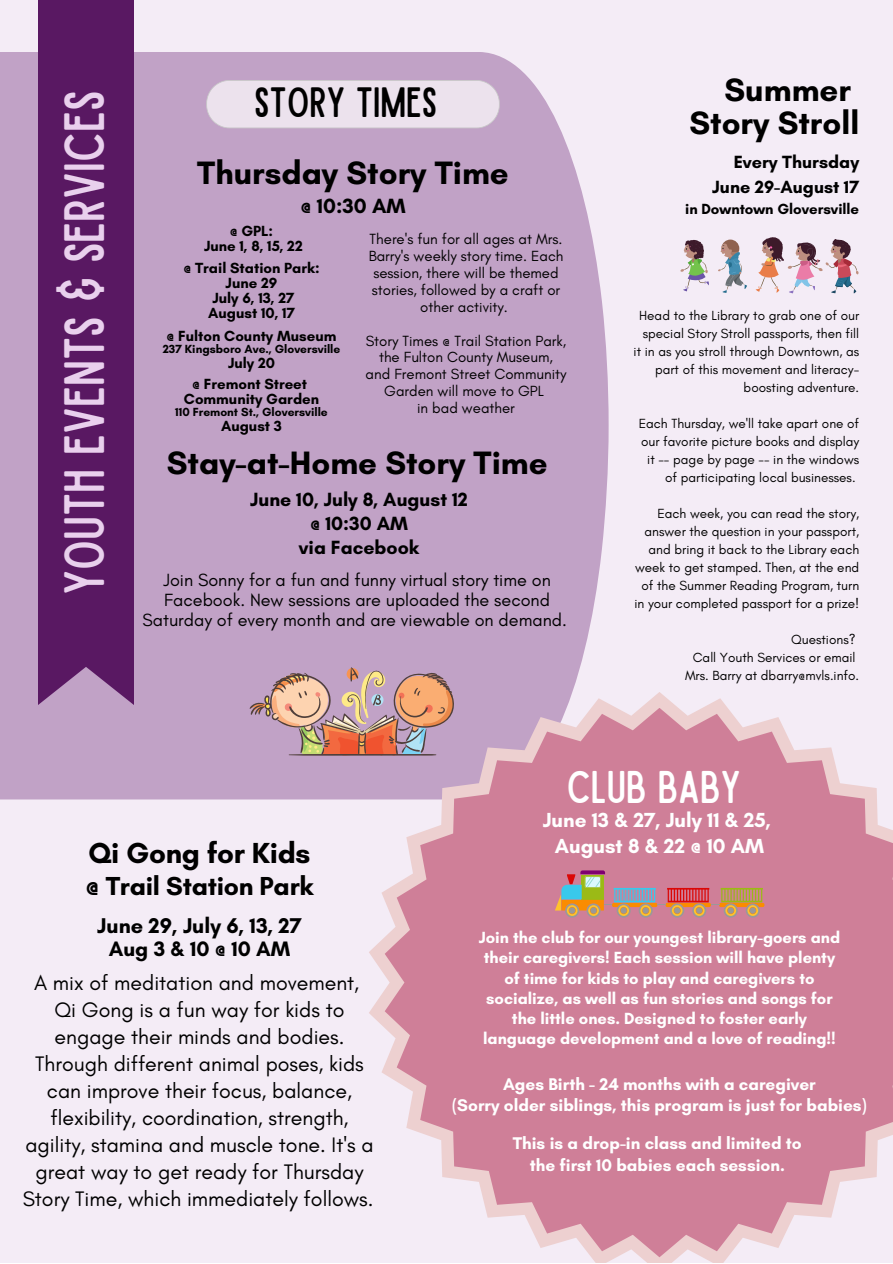
<style>
.page{position:relative;width:893px;height:1264px;background:#fff}
.page>*{position:absolute;margin:0;border:0;box-sizing:border-box;transform-origin:0 0}
.t1{font:45.6px "Sailors Condensed";color:#e9d0ed}
.t2{font:36.75px "Sailors Condensed";color:#fff}
.t3{font:34.05px "Sailors Condensed";color:#000}
.t4{font:700 33px "Glacial Indifference";color:#000}
.t5{font:700 29.55px "Glacial Indifference";letter-spacing:-.01em;color:#000}
.t6{font:700 26.55px "Glacial Indifference";letter-spacing:-.01em;color:#000}
.t7{font:700 21.75px "Glacial Indifference";color:#000}
.t8{font:21.3px/27px "Glacial Indifference";color:#000;text-align:center}
.t9{font:700 21.3px "Glacial Indifference";color:#000}
.t10{font:700 21px "Glacial Indifference";color:#000}
.t11{font:700 20.7px "Glacial Indifference";color:#fff}
.t12{font:700 19.5px "Glacial Indifference";color:#000}
.t13{font:18px/20.2px "Glacial Indifference";color:#000;text-align:center}
.t14{font:700 18px "Glacial Indifference";color:#000}
.t15{font:700 17.25px "Glacial Indifference";color:#fff}
.t16{font:700 16.5px/20.2px "Glacial Indifference";color:#fff;text-align:center}
.t17{font:15px/16.8px "Glacial Indifference";color:#000;text-align:center}
.t18{font:700 15px "Glacial Indifference";color:#000}
.t19{font:13.5px/18px "Glacial Indifference";color:#000;text-align:right}
.t20{font:700 12px "Glacial Indifference";color:#000}
</style>
<div class="page">
<div style="left:0;top:0;width:892px;height:1262px;background:#f4ecf6"></div>
<div style="left:0;top:52px;width:608px;height:747px;background:#c1a2c6"></div>
<svg style="left:369px;top:692px;width:359px;height:570px"></svg>
<div style="left:38px;top:0;width:96px;height:705px;background:#591862"></div>
<svg style="left:384px;top:707px;width:508px;height:550px;fill:#cf7f98"></svg>
<svg style="left:206px;top:80px;width:293px;height:48px"></svg>
<svg style="left:638px;top:903px;width:14px;height:14px"></svg>
<svg style="left:616px;top:903px;width:14px;height:14px"></svg>
<svg style="left:670px;top:903px;width:14px;height:14px"></svg>
<svg style="left:692px;top:903px;width:14px;height:14px"></svg>
<svg style="left:723px;top:903px;width:14px;height:14px"></svg>
<svg style="left:745px;top:903px;width:14px;height:14px"></svg>
<svg style="left:586px;top:903px;width:14px;height:14px"></svg>
<svg style="left:565px;top:903px;width:14px;height:14px"></svg>
<svg style="left:555px;top:870px;width:209px;height:43px"></svg>
<svg style="left:249px;top:667px;width:207px;height:89px"></svg>
<svg style="left:680px;top:240px;width:29px;height:51px"></svg>
<svg style="left:755px;top:237px;width:103px;height:56px"></svg>
<svg style="left:718px;top:239px;width:29px;height:54px"></svg>
<p class="t1" style="left:64px;top:595px;width:506px;rotate:-90deg">Youth EVENTS &amp; services</p>
<p class="t3" style="left:254px;top:87px;width:185px">STORY TIMES</p>
<p class="t4" style="left:197px;top:153px;width:313px">Thursday Story Time</p>
<p class="t10" style="left:300px;top:192px;width:107px">@ 10:30 AM</p>
<p class="t18" style="left:230px;top:221px;width:45px">@ GPL:</p>
<p class="t18" style="left:204px;top:236px;width:100px">June 1, 8, 15, 22</p>
<p class="t18" style="left:183px;top:259px;width:138px">@ Trail Station Park:</p>
<p class="t18" style="left:226px;top:274px;width:53px">June 29</p>
<p class="t18" style="left:212px;top:289px;width:83px">July 6, 13, 27</p>
<p class="t18" style="left:208px;top:304px;width:88px">August 10, 17</p>
<p class="t18" style="left:166px;top:326px;width:171px">@ Fulton County Museum</p>
<p class="t20" style="left:163px;top:342px;width:179px">237 Kingsboro Ave., Gloversville</p>
<p class="t18" style="left:228px;top:353px;width:48px">July 20</p>
<p class="t18" style="left:192px;top:374px;width:116px">@ Fremont Street</p>
<p class="t18" style="left:184px;top:389px;width:137px">Community Garden</p>
<p class="t20" style="left:175px;top:405px;width:154px">110 Fremont St., Gloversville</p>
<p class="t18" style="left:221px;top:416px;width:62px">August 3</p>
<p class="t17" style="left:368px;top:231px;width:196px">There's fun for all ages at Mrs.<br>Barry's weekly story time. Each session, there will be themed stories, followed by a craft or other activity.</p>
<p class="t17" style="left:365px;top:332px;width:202px">Story Times @ Trail Station Park, the Fulton County Museum, and Fremont Street Community<br>Garden will move to GPL</p>
<p class="t17" style="left:417px;top:399px;width:99px">in bad weather</p>
<p class="t4" style="left:167px;top:442px;width:382px">Stay-at-Home Story Time</p>
<p class="t12" style="left:250px;top:488px;width:219px">June 10, July 8, August 12</p>
<p class="t12" style="left:310px;top:511px;width:99px">@ 10:30 AM</p>
<p class="t12" style="left:299px;top:535px;width:122px">via Facebook</p>
<p class="t13" style="left:143px;top:569px;width:426px">Join Sonny for a fun and funny virtual story time on<br>Facebook. New sessions are uploaded the second<br>Saturday of every month and are viewable on demand.</p>
<p class="t4" style="left:724px;top:70px;width:128px">Summer</p>
<p class="t4" style="left:689px;top:103px;width:171px">Story Stroll</p>
<p class="t14" style="left:733px;top:151px;width:127px">Every Thursday</p>
<p class="t14" style="left:712px;top:176px;width:148px">June 29-August 17</p>
<p class="t18" style="left:685px;top:200px;width:175px">in Downtown Gloversville</p>
<p class="t19" style="left:633px;top:306px;width:227px">Head to the Library to grab one of our special Story Stroll passports, then fill it in as you stroll through Downtown, as part of this movement and literacy&shy;boosting adventure.</p>
<p class="t19" style="left:638px;top:414px;width:222px">Each Thursday, we'll take apart one of our favorite picture books and display it -- page by page -- in the windows of participating local businesses.</p>
<p class="t19" style="left:634px;top:504px;width:226px">Each week, you can read the story, answer the question in your passport, and bring it back to the Library each week to get stamped. Then, at the end of the Summer Reading Program, turn in your completed passport for a prize!</p>
<p class="t19" style="left:791px;top:630px;width:66px">Questions?</p>
<p class="t19" style="left:692px;top:648px;width:164px">Call Youth Services or email</p>
<p class="t19" style="left:685px;top:666px;width:176px">Mrs. Barry at dbarry@mvls.info.</p>
<p class="t2" style="left:566px;top:771px;width:176px">CLUB BABY</p>
<p class="t5" style="left:88px;top:834px;width:223px">Qi Gong for Kids</p>
<p class="t6" style="left:85px;top:870px;width:229px">@ Trail Station Park</p>
<p class="t7" style="left:97px;top:912px;width:206px">June 29, July 6, 13, 27</p>
<p class="t9" style="left:109px;top:935px;width:183px">Aug3&amp;10@10AM</p>
<p class="t8" style="left:34px;top:968px;width:327px">A mix of meditation and movement,</p>
<p class="t8" style="left:23px;top:995px;width:352px">Qi Gong is a fun way for kids to engage their minds and bodies.<br>Through different animal poses, kids can improve their focus, balance, flexibility, coordination, strength, agility, stamina and muscle tone. It's a great way to get ready for Thursday Story Time, which immediately follows.</p>
<p class="t11" style="left:542px;top:807px;width:230px">June 13 &amp; 27, July 11 &amp; 25,</p>
<p class="t11" style="left:555px;top:833px;width:211px">August 8 &amp; 22 @ 10 AM</p>
<p class="t16" style="left:478px;top:927px;width:363px">Join the club for our youngest library-goers and their caregivers! Each session will have plenty of time for kids to play and caregivers to socialize, as well as fun stories and songs for the little ones. Designed to foster early language development and a love of reading!!</p>
<p class="t15" style="left:503px;top:1073px;width:314px">Ages Birth - 24 months with a caregiver</p>
<p class="t15" style="left:452px;top:1094px;width:416px">(Sorry older siblings, this program is just for babies)</p>
<p class="t15" style="left:512px;top:1132px;width:290px">This is a drop-in class and limited to</p>
<p class="t15" style="left:529px;top:1154px;width:256px">the first 10 babies each session.</p>
</div>
